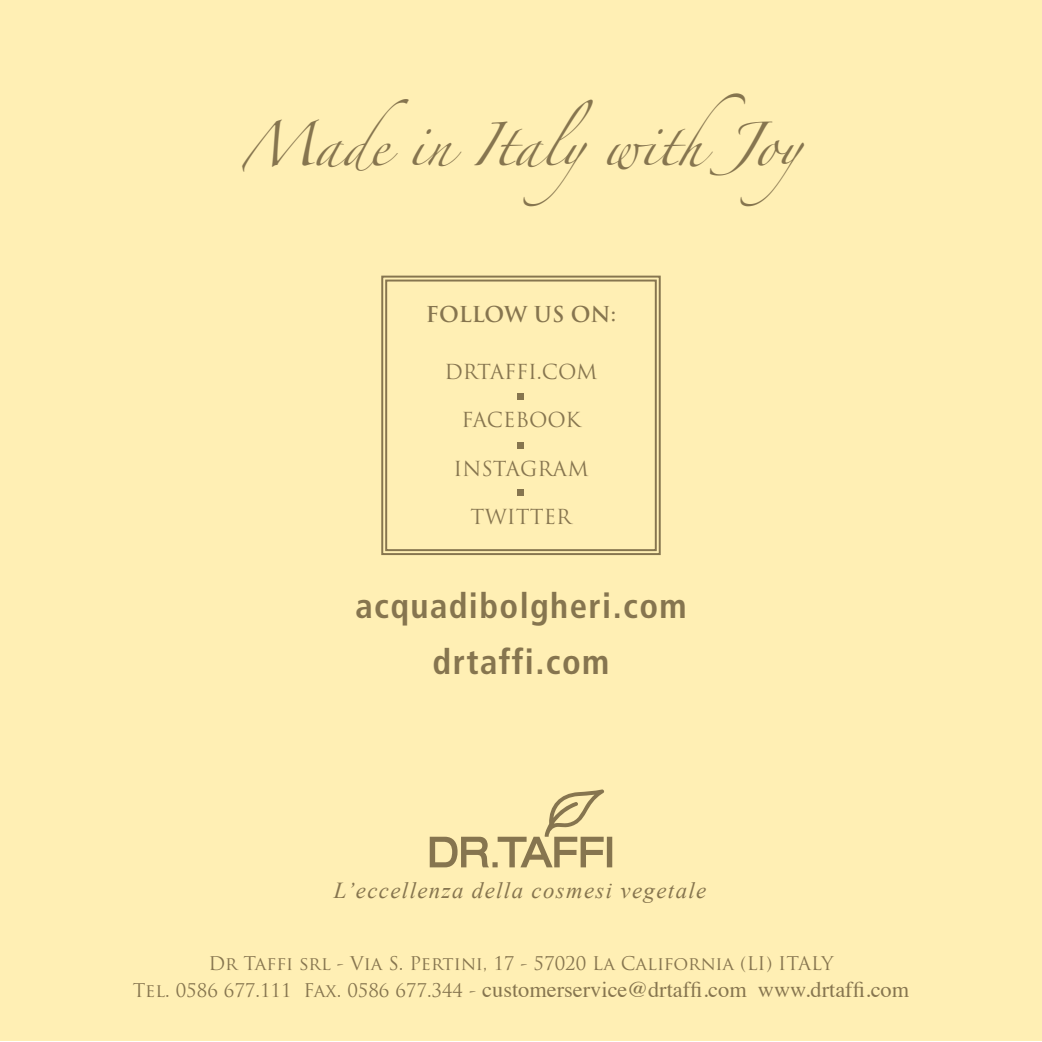
<style>
.page{position:relative;width:1042px;height:1042px;background:#fff}
.page>*{position:absolute;margin:0;border:0;box-sizing:border-box;transform-origin:0 0}
.t1{font:39.02px "Zapfino";color:#86754f}
.t2{font:700 condensed 34.82px/56px "Frutiger";letter-spacing:.04em;color:#86754f;text-align:center}
.t3{font:italic 22.93px "Times New Roman";letter-spacing:.06em;color:#86754f}
.t4{font:22.4px "Times";color:#86754f}
.t5{font:700 21.35px "Trajan Pro";color:#86754f}
.t6{font:20.12px "Trajan Pro";color:#86754f}
.t7{font:18.38px "Trajan Pro";color:#86754f}
.s1{font-family:"Trajan Pro";font-size:18.38px}
</style>
<div class="page">
<div style="left:0;top:0;width:1042px;height:1040px;background:#ffefb4"></div>
<svg style="left:430px;top:789px;width:182px;height:78px"></svg>
<svg style="left:381px;top:275px;width:280px;height:280px"></svg>
<div style="left:385px;top:279px;width:272px;height:272px;border:2px solid #86754f"></div>
<h1 class="t1" style="left:241px;top:128px;width:602px">Made in ItalywithJoy</h1>
<p class="t5" style="left:426px;top:300px;width:192px">FOLLOW US ON:</p>
<p class="t6" style="left:444px;top:359px;width:154px">DRTAFFI.COM</p>
<p class="t6" style="left:461px;top:407px;width:121px">FACEBOOK</p>
<p class="t6" style="left:453px;top:456px;width:137px">INSTAGRAM</p>
<p class="t6" style="left:471px;top:504px;width:102px">TWITTER</p>
<h2 class="t2" style="left:355px;top:577px;width:333px">acquadibolgheri.com drtaffi.com</h2>
<p class="t3" style="left:334px;top:874px;width:374px">L’eccellenza della cosmesi vegetale</p>
<p class="t7" style="left:208px;top:952px;width:626px">Dr Taffi srl - Via S. Pertini, 17 - 57020 La California (LI) ITALY</p>
<p class="t4" style="left:133px;top:969px;width:778px"><span class="s1">Tel. 0586 677.111 Fax. 0586 677.344 -</span> customerservice@drtaffi.com www.drtaffi.com</p>
</div>
